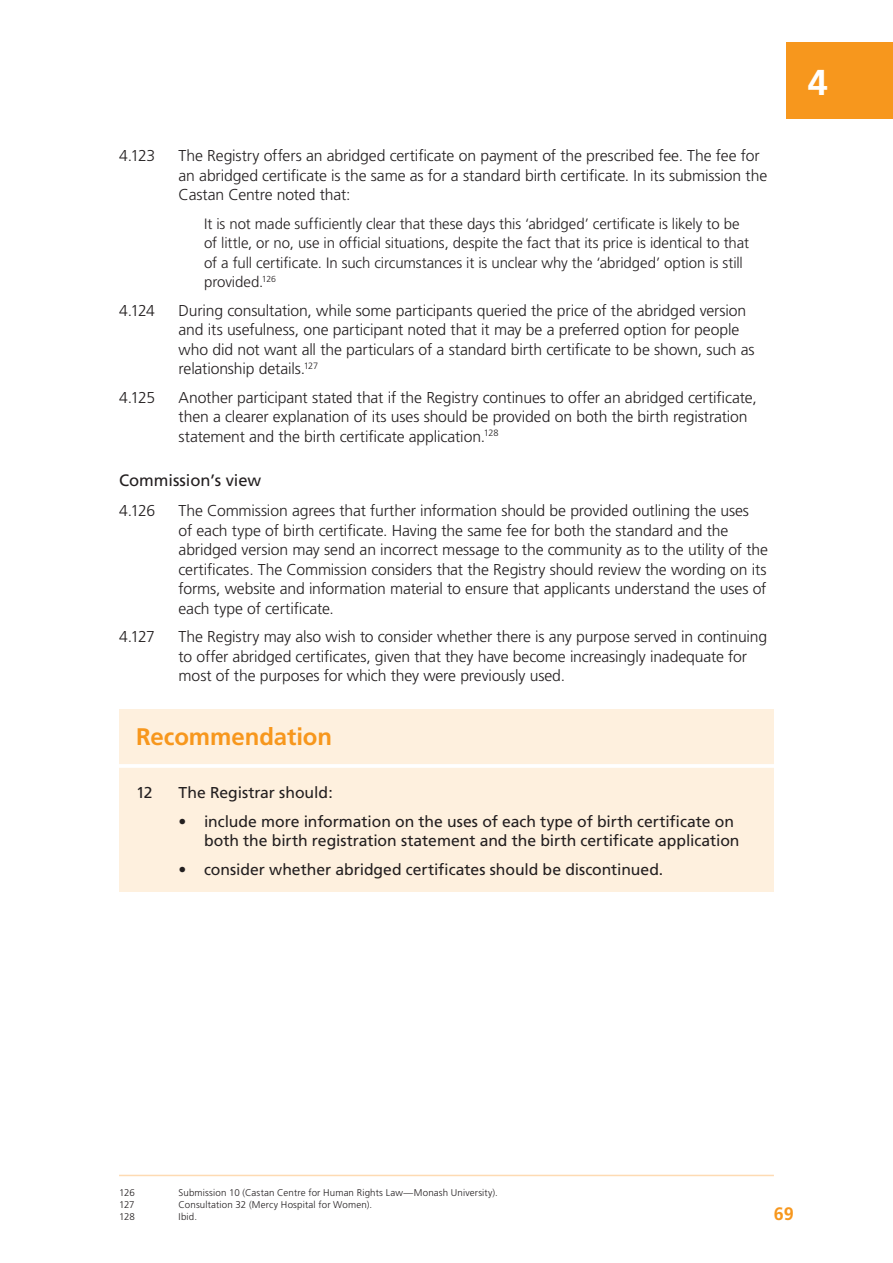
<style>
.page{position:relative;width:893px;height:1263px;background:#fff}
.page>*{position:absolute;margin:0;border:0;box-sizing:border-box;transform-origin:0 0}
.Chapter_Tab_Number{font:700 36px "Frutiger CE";color:#fff}
.t1{font:700 24px "Frutiger CE";letter-spacing:-.005em;color:#f7971d}
.t2{font:700 18px "Frutiger CE";color:#f7971d}
.HD4{font:16.5px "Frutiger CE";color:#231f20}
.t3{font:300 15.75px/19.5px "Frutiger";letter-spacing:-.01em;color:#231f20}
.t4{font:15.75px/19.5px "Frutiger";letter-spacing:-.005em;color:#231f20}
.Quotes{font:300 15px/19.5px "Frutiger";letter-spacing:-.005em;color:#231f20}
.t5{font:300 9.75px "Frutiger";letter-spacing:.015em;color:#231f20}
</style>
<div class="page">
<div style="left:787px;top:43px;width:106px;height:76px;background:#f7971d"></div>
<div style="left:119px;top:710px;width:655px;height:182px;background:#fef0de"></div>
<hr style="left:94px;top:764px;width:718px;height:4px;background:#fff">
<hr style="left:119px;top:1175px;width:655px;height:1px;background:#fedbb3">
<p class="t3" style="left:119px;top:146px;width:38px">4.123</p>
<p class="t3" style="left:179px;top:146px;width:590px">The Registry offers an abridged certificate on payment of the prescribed fee. The fee for an abridged certificate is the same as for a standard birth certificate. In its submission the<br>Castan Centre noted that:</p>
<p class="Quotes" style="left:204px;top:214px;width:546px">It is not made sufficiently clear that these days this ‘abridged’ certificate is likely to be of little, or no, use in official situations, despite the fact that its price is identical to that of a full certificate. In such circumstances it is unclear why the ‘abridged’ option is still provided.<sup>126</sup></p>
<p class="t3" style="left:119px;top:300px;width:37px">4.124</p>
<p class="t3" style="left:179px;top:300px;width:578px">During consultation, while some participants queried the price of the abridged version and its usefulness, one participant noted that it may be a preferred option for people who did not want all the particulars of a standard birth certificate to be shown, such as relationship details.<sup>127</sup></p>
<p class="t3" style="left:119px;top:387px;width:38px">4.125</p>
<p class="t3" style="left:179px;top:387px;width:580px">Another participant stated that if the Registry continues to offer an abridged certificate, then a clearer explanation of its uses should be provided on both the birth registration statement and the birth certificate application.<sup>128</sup></p>
<p class="HD4" style="left:119px;top:471px;width:144px">Commission’s view</p>
<p class="t3" style="left:119px;top:501px;width:38px">4.126</p>
<p class="t3" style="left:179px;top:501px;width:591px">The Commission agrees that further information should be provided outlining the uses<br>of each type of birth certificate. Having the same fee for both the standard and the abridged version may send an incorrect message to the community as to the utility of the certificates. The Commission considers that the Registry should review the wording on its forms, website and information material to ensure that applicants understand the uses of each type of certificate.</p>
<p class="t3" style="left:119px;top:627px;width:37px">4.127</p>
<p class="t3" style="left:179px;top:627px;width:590px">The Registry may also wish to consider whether there is any purpose served in continuing to offer abridged certificates, given that they have become increasingly inadequate for most of the purposes for which they were previously used.</p>
<p class="t1" style="left:136px;top:722px;width:198px">Recommendation</p>
<p class="t4" style="left:136px;top:783px;width:18px">12</p>
<p class="t4" style="left:179px;top:783px;width:156px">The Registrar should:</p>
<p class="t4" style="left:204px;top:812px;width:537px;text-indent:-26px">• include more information on the uses of each type of birth certificate on both the birth registration statement and the birth certificate application</p>
<p class="t4" style="left:179px;top:860px;width:486px">• consider whether abridged certificates should be discontinued.</p>
<p class="Chapter_Tab_Number" style="left:808px;top:60px;width:22px">4</p>
<p class="t5" style="left:119px;top:1187px;width:17px">126</p>
<p class="t5" style="left:179px;top:1187px;width:321px">Submission 10 (Castan Centre for Human Rights Law—Monash University).</p>
<p class="t5" style="left:119px;top:1199px;width:17px">127</p>
<p class="t5" style="left:179px;top:1199px;width:195px">Consultation 32 (Mercy Hospital for Women).</p>
<p class="t5" style="left:119px;top:1211px;width:17px">128</p>
<p class="t5" style="left:179px;top:1211px;width:20px">Ibid.</p>
<p class="t2" style="left:774px;top:1203px;width:21px">69</p>
</div>
